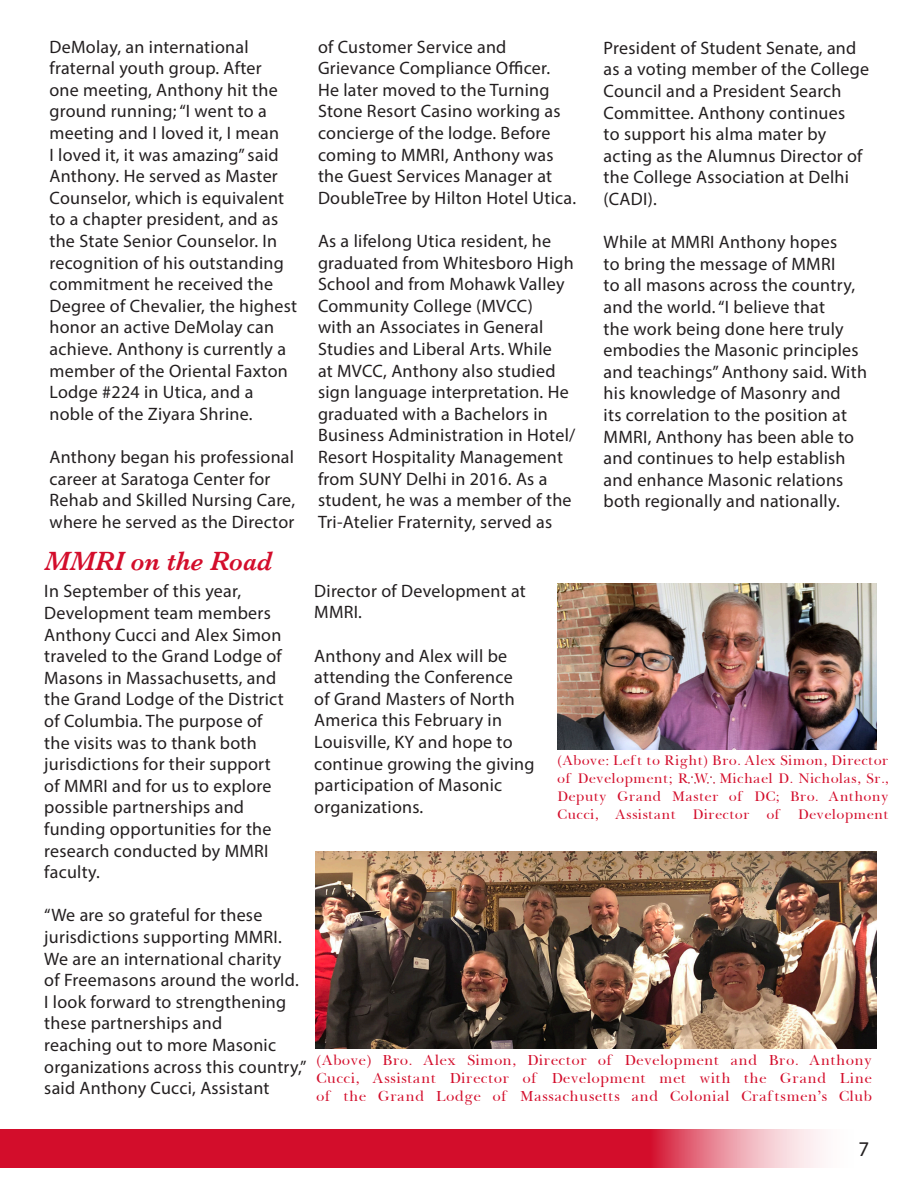
<style>
.page{position:relative;width:918px;height:1188px;background:#fff}
.page>*{position:absolute;margin:0;border:0;box-sizing:border-box;transform-origin:0 0}
.Headline{font:italic 600 27px "Baskerville";color:#d30d2b}
.t1{font:21px "Myriad Pro";color:#231f20}
.Body_Copy{font:18px/21.6px "Myriad Pro";letter-spacing:.015em;color:#231f20}
.Red_Photo_Caption{font:300 17.25px/18px "Baskerville";color:#d30d2b;text-align:justify}
.Red_Photo_Caption-2{font:300 16.5px/18px "Baskerville";color:#d30d2b;text-align:justify}
</style>
<div class="page">
<img style="left:316px;top:851px;width:561px;height:197px">
<img style="left:557px;top:583px;width:319px;height:167px">
<svg style="left:688px;top:776px;width:8px;height:8px"></svg>
<svg style="left:707px;top:776px;width:8px;height:8px"></svg>
<svg style="left:0;top:1129px;width:822px;height:39px;fill:#d30d2b"></svg>
<p class="Body_Copy" style="left:50px;top:36px;width:249px">DeMolay, an international fraternal youth group. After<br>one meeting, Anthony hit the ground running; “I went to a meeting and I loved it, I mean<br>I loved it, it was amazing” said<br>Anthony. He served as Master<br>Counselor, which is equivalent to a chapter president, and as the State Senior Counselor. In recognition of his outstanding commitment he received the<br>Degree of Chevalier, the highest honor an active DeMolay can achieve. Anthony is currently a member of the Oriental Faxton<br>Lodge #224 in Utica, and a noble of the Ziyara Shrine.</p>
<p class="Body_Copy" style="left:50px;top:446px;width:247px">Anthony began his professional career at Saratoga Center for<br>Rehab and Skilled Nursing Care,</p>
<p class="Body_Copy" style="left:50px;top:511px;width:246px">where he served as the Director</p>
<p class="Headline" style="left:45px;top:545px;width:229px">MMRI on the Road</p>
<p class="Body_Copy" style="left:44px;top:580px;width:241px">In September of this year,<br>Development team members<br>Anthony Cucci and Alex Simon traveled to the Grand Lodge of<br>Masons in Massachusetts, and the Grand Lodge of the District of Columbia. The purpose of the visits was to thank both jurisdictions for their support of MMRI and for us to explore possible partnerships and</p>
<p class="Body_Copy" style="left:44px;top:818px;width:229px">funding opportunities for the research conducted by MMRI faculty.</p>
<p class="Body_Copy" style="left:44px;top:904px;width:264px">“We are so grateful for these jurisdictions supporting MMRI.<br>We are an international charity<br>of Freemasons around the world.<br>I look forward to strengthening these partnerships and<br>reaching out to more Masonic organizations across this country,” said Anthony Cucci, Assistant</p>
<p class="Body_Copy" style="left:318px;top:35px;width:260px">of Customer Service and<br>Grievance Compliance Officer.<br>He later moved to the Turning<br>Stone Resort Casino working as concierge of the lodge. Before coming to MMRI, Anthony was the Guest Services Manager at<br>DoubleTree by Hilton Hotel Utica.</p>
<p class="Body_Copy" style="left:318px;top:230px;width:259px">As a lifelong Utica resident, he graduated from Whitesboro High<br>School and from Mohawk Valley<br>Community College (MVCC)<br>with an Associates in General<br>Studies and Liberal Arts. While<br>at MVCC, Anthony also studied sign language interpretation. He graduated with a Bachelors in<br>Business Administration in Hotel/<br>Resort Hospitality Management from SUNY Delhi in 2016. As a</p>
<p class="Body_Copy" style="left:318px;top:489px;width:255px">student, he was a member of the<br>Tri-Atelier Fraternity, served as</p>
<p class="Body_Copy" style="left:604px;top:37px;width:267px">President of Student Senate, and as a voting member of the College<br>Council and a President Search<br>Committee. Anthony continues<br>to support his alma mater by acting as the Alumnus Director of the College Association at Delhi (CADI).</p>
<p class="Body_Copy" style="left:604px;top:231px;width:265px">While at MMRI Anthony hopes<br>to bring the message of MMRI<br>to all masons across the country, and the world. “I believe that<br>the work being done here truly embodies the Masonic principles and teachings” Anthony said. With his knowledge of Masonry and<br>its correlation to the position at<br>MMRI, Anthony has been able to and continues to help establish and enhance Masonic relations both regionally and nationally.</p>
<p class="Body_Copy" style="left:314px;top:580px;width:213px">Director of Development at<br>MMRI.</p>
<p class="Body_Copy" style="left:314px;top:644px;width:222px">Anthony and Alex will be attending the Conference<br>of Grand Masters of North<br>America this February in<br>Louisville, KY and hope to continue growing the giving participation of Masonic organizations.</p>
<p class="Red_Photo_Caption-2" style="left:557px;top:752px;width:333px">(Above: Left to Right) Bro. Alex Simon, Director of Development; R W Michael D. Nicholas, Sr., Deputy Grand Master of DC; Bro. Anthony Cucci, Assistant Director of Development</p>
<p class="Red_Photo_Caption" style="left:316px;top:1052px;width:557px">(Above) Bro. Alex Simon, Director of Development and Bro. Anthony Cucci, Assistant Director of Development met with the Grand Line of the Grand Lodge of Massachusetts and Colonial Craftsmen’s Club</p>
<p class="t1" style="left:859px;top:1136px;width:12px">7</p>
</div>
